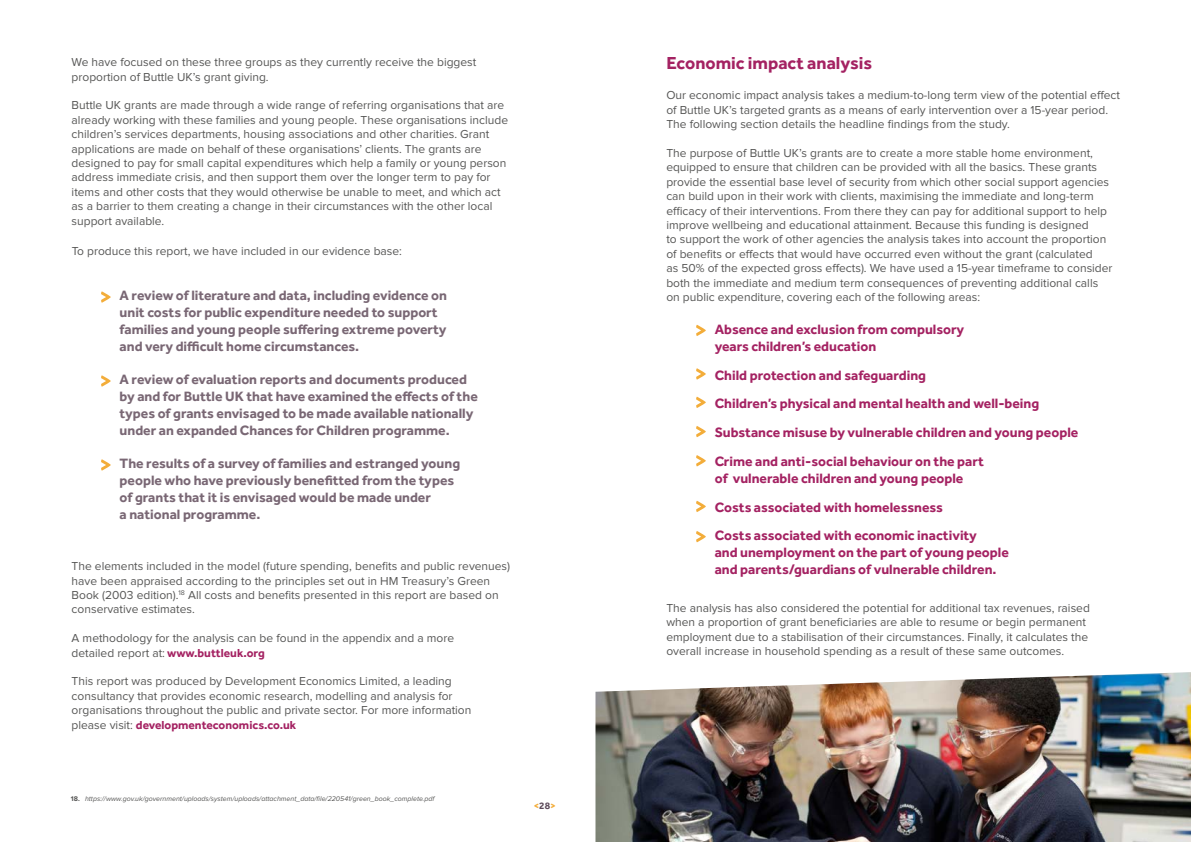
<style>
.page{position:relative;width:1191px;height:842px;background:#fff}
.page>*{position:absolute;margin:0;border:0;box-sizing:border-box;transform-origin:0 0}
.t1{font:700 18px "Effra";color:#a42262}
.t2{font:700 14px/16.8px "Effra";color:#796774}
.t3{font:700 14px/28.8px "Effra";color:#a42262}
.t4{font:12px/14.4px "Proxima Nova";color:#575756}
.t5{font:700 12px "Effra";color:#a42262}
.t6{font:800 10px "Effra";color:#f3ad3a}
.t7{font:italic 7px "Proxima Nova";color:#575756}
.s1{font-family:"Effra";font-weight:700;color:#a42262}
.s2{font-family:"Proxima Nova";font-weight:400;color:#575756}
.s3{font-weight:700;font-style:normal}
.s4{font-weight:700;color:#5e4b5b}
</style>
<div class="page">
<svg style="left:101px;top:291px;width:10px;height:12px"></svg>
<svg style="left:101px;top:375px;width:10px;height:12px"></svg>
<svg style="left:101px;top:459px;width:10px;height:12px"></svg>
<svg style="left:696px;top:325px;width:10px;height:11px"></svg>
<svg style="left:696px;top:368px;width:10px;height:12px"></svg>
<svg style="left:696px;top:397px;width:10px;height:11px"></svg>
<svg style="left:696px;top:426px;width:10px;height:11px"></svg>
<svg style="left:696px;top:455px;width:10px;height:11px"></svg>
<svg style="left:696px;top:501px;width:10px;height:11px"></svg>
<svg style="left:696px;top:531px;width:10px;height:11px"></svg>
<img style="left:595px;top:672px;width:596px;height:170px">
<p class="t4" style="left:72px;top:55px;width:406px">We have focused on these three groups as they currently receive the biggest proportion of Buttle UK’s grant giving.</p>
<p class="t4" style="left:72px;top:99px;width:438px">Buttle UK grants are made through a wide range of referring organisations that are already working with these families and young people. These organisations include children’s services departments, housing associations and other charities. Grant applications are made on behalf of these organisations’ clients. The grants are designed to pay for small capital expenditures which help a family or young person address immediate crisis, and then support them over the longer term to pay for items and other costs that they would otherwise be unable to meet, and which act as a barrier to them creating a change in their circumstances with the other local support available.</p>
<p class="t4" style="left:72px;top:244px;width:332px">To produce this report, we have included in our evidence base:</p>
<p class="t2" style="left:120px;top:287px;width:329px">A review of literature and data, including evidence on unit costs for public expenditure needed to support families and young people suffering extreme poverty and very difficult home circumstances.</p>
<p class="t2" style="left:120px;top:371px;width:360px">A review of evaluation reports and documents produced by and for Buttle UK that have examined the effects of the types of grants envisaged to be made available nationally under an expanded Chances for Children programme.</p>
<p class="t2" style="left:120px;top:455px;width:342px">The results of a survey of families and estranged young people who have previously benefitted from the types of grants that it is envisaged would be made under<br>a national programme.</p>
<p class="t4" style="left:72px;top:559px;width:440px">The elements included in the model (future spending, benefits and public revenues) have been appraised according to the principles set out in HM Treasury’s Green Book (2003 edition).<sup>18</sup> All costs and benefits presented in this report are based on conservative estimates.</p>
<p class="t4" style="left:72px;top:631px;width:384px">A methodology for the analysis can be found in the appendix and a more detailed report at: <span class="s1">www.buttleuk.org</span></p>
<p class="t4" style="left:72px;top:675px;width:401px">This report was produced by Development Economics Limited, a leading consultancy that provides economic research, modelling and analysis for organisations throughout the public and private sector. For more information</p>
<p class="t5" style="left:72px;top:717px;width:226px"><span class="s2">please visit:</span> developmenteconomics.co.uk</p>
<p class="t7" style="left:71px;top:796px;width:365px"><span class="s3">18.</span> https://www.gov.uk/government/uploads/system/uploads/attachment_data/file/220541/green_book_complete.pdf</p>
<p class="t6" style="left:533px;top:799px;width:24px">&lt;<span class="s4">28</span>&gt;</p>
<h1 class="t1" style="left:666px;top:52px;width:207px">Economic impact analysis</h1>
<p class="t4" style="left:666px;top:89px;width:455px">Our economic impact analysis takes a medium-to-long term view of the potential effect of Buttle UK’s targeted grants as a means of early intervention over a 15-year period.<br>The following section details the headline findings from the study.</p>
<p class="t4" style="left:666px;top:146px;width:448px">The purpose of Buttle UK’s grants are to create a more stable home environment, equipped to ensure that children can be provided with all the basics. These grants provide the essential base level of security from which other social support agencies can build upon in their work with clients, maximising the immediate and long-term efficacy of their interventions. From there they can pay for additional support to help improve wellbeing and educational attainment. Because this funding is designed<br>to support the work of other agencies the analysis takes into account the proportion of benefits or effects that would have occurred even without the grant (calculated<br>as 50% of the expected gross effects). We have used a 15-year timeframe to consider both the immediate and medium term consequences of preventing additional calls on public expenditure, covering each of the following areas:</p>
<p class="t3" style="left:714px;top:321px;width:251px;line-height:16.8px">Absence and exclusion from compulsory years children’s education</p>
<p class="t3" style="left:714px;top:360px;width:365px">Child protection and safeguarding<br>Children’s physical and mental health and well-being Substance misuse by vulnerable children and young people Crime and anti-social behaviour on the part</p>
<p class="t3" style="left:714px;top:463px;width:264px">of vulnerable children and young people<br>Costs associated with homelessness<br>Costs associated with economic inactivity</p>
<p class="t3" style="left:714px;top:544px;width:295px;line-height:16.8px">and unemployment on the part of young people and parents/guardians of vulnerable children.</p>
<p class="t4" style="left:666px;top:601px;width:425px">The analysis has also considered the potential for additional tax revenues, raised when a proportion of grant beneficiaries are able to resume or begin permanent employment due to a stabilisation of their circumstances. Finally, it calculates the overall increase in household spending as a result of these same outcomes.</p>
</div>
